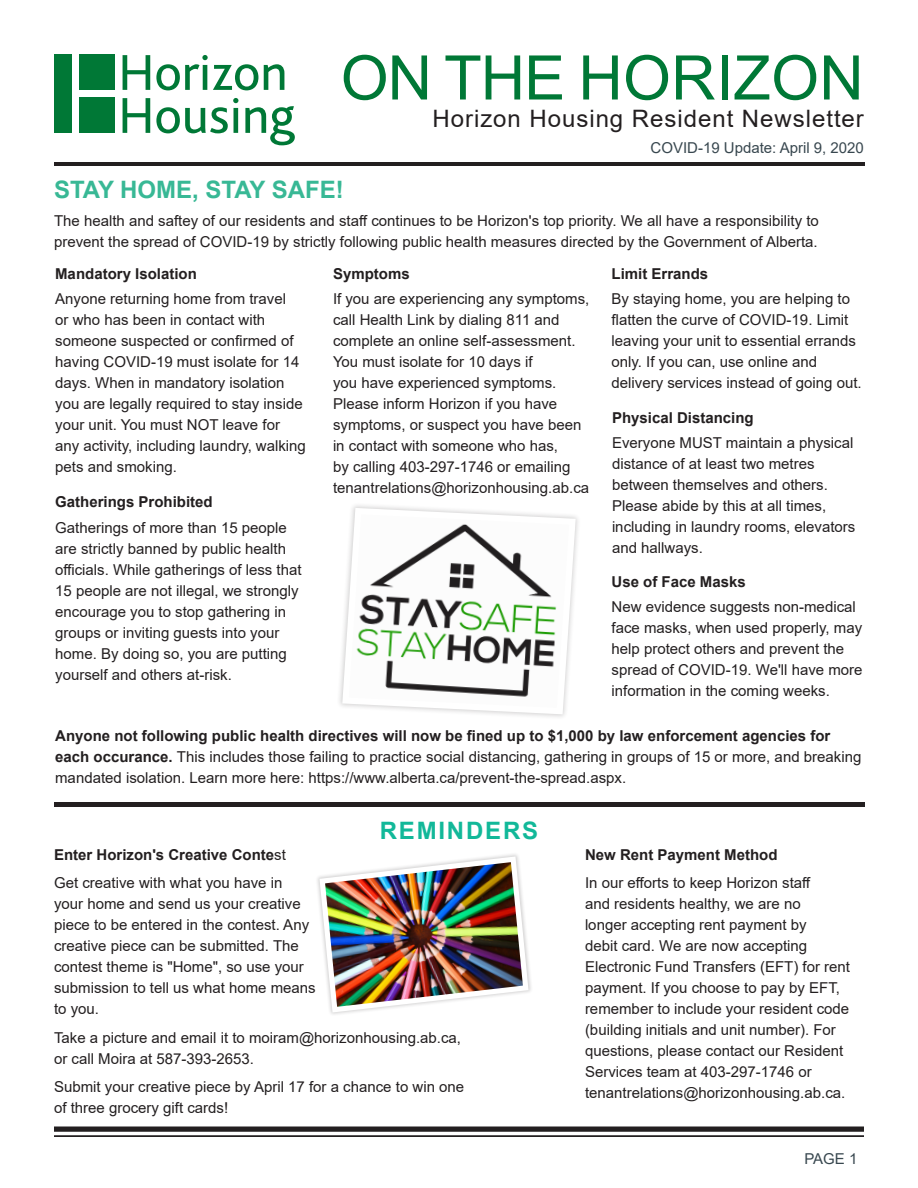
<style>
.page{position:relative;width:918px;height:1188px;background:#fff}
.page>*{position:absolute;margin:0;border:0;box-sizing:border-box;transform-origin:0 0}
.t1{font:61.5px "Arial";letter-spacing:.005em;color:#007836}
.t2{font:24px "Arial";letter-spacing:.04em;color:#231f20}
.paragraph{font:700 24px "Arial";color:#38b895}
.heading{font:700 24px "Arial";letter-spacing:.075em;color:#12b899}
.paragraph-2{font:15px/21px "Arial";color:#231f20}
.paragraph-3{font:700 15px "Arial";color:#231f20}
.t3{font:15px "Arial";color:#38474f}
.s1{font-weight:700}
.s2{font-weight:400}
</style>
<div class="page">
<hr style="left:55px;top:162px;width:810px;height:3px;background:#231f20">
<hr style="left:54px;top:1135px;width:810px;height:2px;background:#231f20">
<div style="left:54px;top:1126px;width:810px;height:6px;background:#231f20"></div>
<svg style="left:123px;top:55px;width:27px;height:35px"></svg>
<svg style="left:156px;top:55px;width:102px;height:35px"></svg>
<svg style="left:264px;top:64px;width:20px;height:26px"></svg>
<svg style="left:123px;top:98px;width:27px;height:35px"></svg>
<svg style="left:156px;top:98px;width:82px;height:35px"></svg>
<svg style="left:245px;top:106px;width:50px;height:39px"></svg>
<div style="left:79px;top:98px;width:36px;height:35px;background:#007836"></div>
<div style="left:79px;top:55px;width:36px;height:35px;background:#007836"></div>
<div style="left:54px;top:55px;width:18px;height:78px;background:#007836"></div>
<hr style="left:55px;top:802px;width:810px;height:4px;background:#231f20">
<img style="left:317px;top:854px;width:214px;height:161px">
<svg style="left:339px;top:505px;width:239px;height:212px"></svg>
<p class="t1" style="left:341px;top:36px;width:525px">ON THE HORIZON</p>
<p class="t2" style="left:433px;top:102px;width:433px">Horizon Housing Resident Newsletter</p>
<p class="t3" style="left:651px;top:138px;width:215px">COVID-19 Update: April 9, 2020</p>
<p class="paragraph" style="left:54px;top:173px;width:291px">STAY HOME, STAY SAFE!</p>
<p class="paragraph-2" style="left:54px;top:210px;width:766px">The health and saftey of our residents and staff continues to be Horizon's top priority. We all have a responsibility to prevent the spread of COVID-19 by strictly following public health measures directed by the Government of Alberta.</p>
<p class="paragraph-3" style="left:55px;top:263px;width:143px">Mandatory Isolation</p>
<p class="paragraph-2" style="left:55px;top:289px;width:252px">Anyone returning home from travel<br>or who has been in contact with someone suspected or confirmed of having COVID-19 must isolate for 14 days. When in mandatory isolation you are legally required to stay inside your unit. You must NOT leave for any activity, including laundry, walking pets and smoking.</p>
<p class="paragraph-3" style="left:55px;top:492px;width:159px">Gatherings Prohibited</p>
<p class="paragraph-2" style="left:55px;top:517px;width:248px">Gatherings of more than 15 people are strictly banned by public health officials. While gatherings of less that 15 people are not illegal, we strongly encourage you to stop gathering in groups or inviting guests into your home. By doing so, you are putting yourself and others at-risk.</p>
<p class="paragraph-3" style="left:333px;top:263px;width:78px">Symptoms</p>
<p class="paragraph-2" style="left:333px;top:289px;width:258px">If you are experiencing any symptoms, call Health Link by dialing 811 and complete an online self-assessment.<br>You must isolate for 10 days if<br>you have experienced symptoms.<br>Please inform Horizon if you have symptoms, or suspect you have been in contact with someone who has,<br>by calling 403-297-1746 or emailing tenantrelations@horizonhousing.ab.ca</p>
<p class="paragraph-3" style="left:612px;top:263px;width:98px">Limit Errands</p>
<p class="paragraph-2" style="left:612px;top:289px;width:252px">By staying home, you are helping to flatten the curve of COVID-19. Limit leaving your unit to essential errands only. If you can, use online and delivery services instead of going out.</p>
<p class="paragraph-3" style="left:612px;top:407px;width:143px">Physical Distancing</p>
<p class="paragraph-2" style="left:612px;top:432px;width:245px">Everyone MUST maintain a physical distance of at least two metres between themselves and others.<br>Please abide by this at all times, including in laundry rooms, elevators and hallways.</p>
<p class="paragraph-3" style="left:612px;top:571px;width:136px">Use of Face Masks</p>
<p class="paragraph-2" style="left:612px;top:597px;width:253px">New evidence suggests non-medical face masks, when used properly, may help protect others and prevent the spread of COVID-19. We'll have more information in the coming weeks.</p>
<p class="paragraph-2" style="left:55px;top:725px;width:808px"><span class="s1">Anyone not following public health directives will now be fined up to $1,000 by law enforcement agencies for each occurance.</span> This includes those failing to practice social distancing, gathering in groups of 15 or more, and breaking mandated isolation. Learn more here: https://www.alberta.ca/prevent-the-spread.aspx.</p>
<p class="paragraph-3" style="left:54px;top:844px;width:233px">Enter Horizon's Creative Conte<span class="s2">st</span></p>
<p class="paragraph-2" style="left:54px;top:872px;width:263px">Get creative with what you have in<br>your home and send us your creative piece to be entered in the contest. Any creative piece can be submitted. The contest theme is "Home", so use your submission to tell us what home means to you.</p>
<p class="heading" style="left:380px;top:813px;width:160px">REMINDERS</p>
<p class="paragraph-2" style="left:54px;top:1028px;width:409px">Take a picture and email it to moiram@horizonhousing.ab.ca, or call Moira at 587-393-2653.</p>
<p class="paragraph-2" style="left:54px;top:1076px;width:412px">Submit your creative piece by April 17 for a chance to win one of three grocery gift cards!</p>
<p class="paragraph-3" style="left:585px;top:844px;width:194px">New Rent Payment Method</p>
<p class="paragraph-2" style="left:585px;top:872px;width:267px">In our efforts to keep Horizon staff<br>and residents healthy, we are no<br>longer accepting rent payment by<br>debit card. We are now accepting Electronic Fund Transfers (EFT) for rent payment. If you choose to pay by EFT, remember to include your resident code (building initials and unit number). For questions, please contact our Resident Services team at 403-297-1746 or tenantrelations@horizonhousing.ab.ca.</p>
<p class="t3" style="left:804px;top:1149px;width:55px">PAGE 1</p>
</div>
